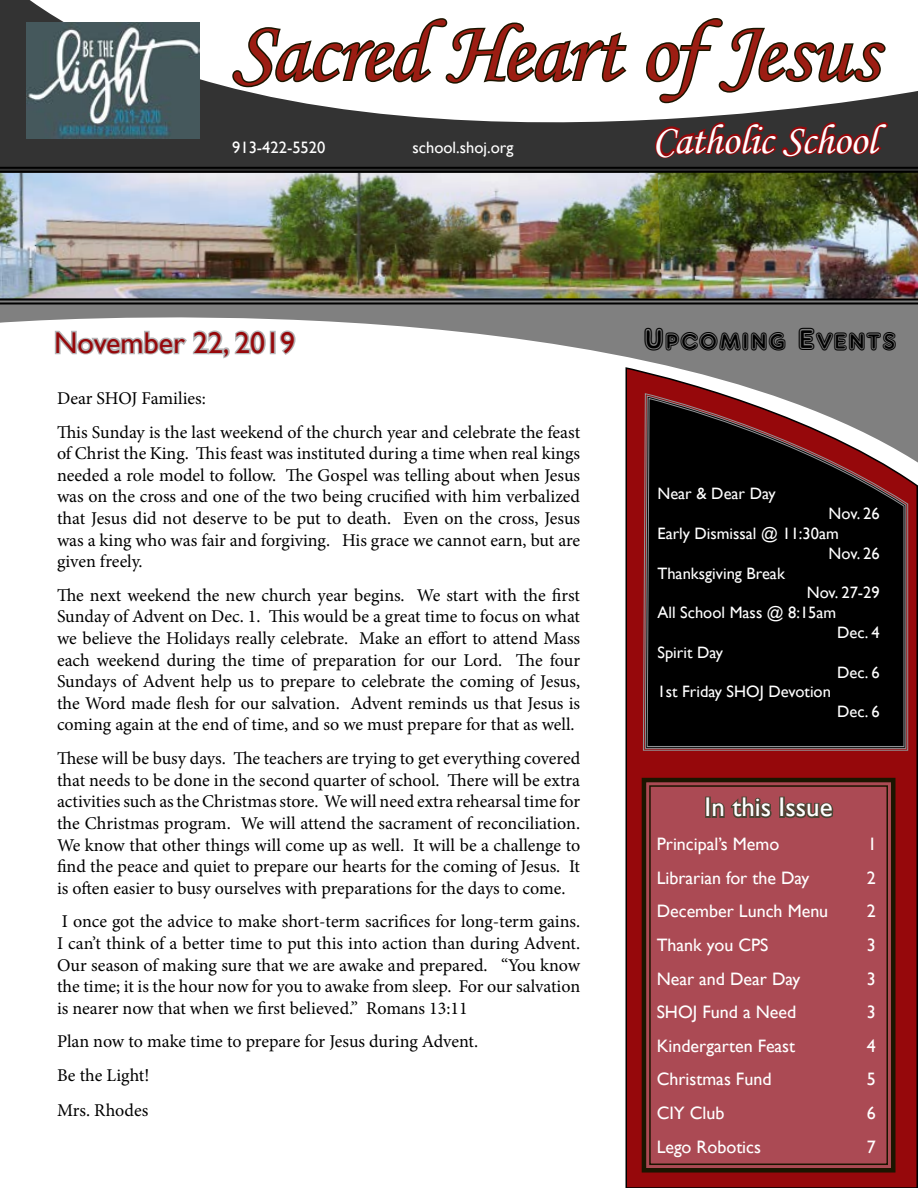
<style>
.page{position:relative;width:918px;height:1188px;background:#fff}
.page>*{position:absolute;margin:0;border:0;box-sizing:border-box;transform-origin:0 0}
.t1{font:87px "Monotype Corsiva";letter-spacing:-.015em;color:#9c1d13}
.t2{font:42px "Monotype Corsiva";letter-spacing:-.005em;color:#fff}
.t3{font:33px "ARDELANEY";color:#000}
.t4{font:30px "Gill Sans";color:#96080b}
.t5{font:27px "Gill Sans";color:#fff}
.t6{font:18px/21.6px "Minion Pro";letter-spacing:-.005em;color:#000;text-align:justify}
.t7{font:18px "Gill Sans";color:#fff}
.t8{font:16.5px "Gill Sans";color:#fff}
</style>
<div class="page">
<svg style="left:625px;top:465px;width:293px;height:723px;background:#880c0f"></svg>
<svg style="left:0;top:0;width:918px;height:171px;fill:#333"></svg>
<svg style="left:639px;top:776px;width:259px;height:399px;background:#9c4148"></svg>
<svg style="left:0;top:300px;width:918px;height:165px"></svg>
<svg style="left:230px;top:16px;width:399px;height:73px"></svg>
<svg style="left:645px;top:16px;width:243px;height:90px"></svg>
<svg style="left:53px;top:328px;width:215px;height:32px"></svg>
<div style="left:270px;top:331px;width:6px;height:23px;border:3px solid #b4b6b8"></div>
<svg style="left:278px;top:328px;width:19px;height:29px"></svg>
<img style="left:909px;top:173px;width:9px;height:126px">
<img style="left:0;top:173px;width:643px;height:126px">
<hr style="left:0;top:299px;width:918px;height:1px;background:#000">
<hr style="left:0;top:303px;width:918px;height:1px;background:#000">
<hr style="left:0;top:167px;width:918px;height:2px;background:#000">
<hr style="left:0;top:171px;width:918px;height:2px;background:#000">
<img style="left:643px;top:113px;width:266px;height:918px">
<svg style="left:645px;top:395px;width:262px;height:354px;background:#835e60"></svg>
<svg style="left:646px;top:398px;width:259px;height:349px;background:#170f10"></svg>
<img style="left:27px;top:22px;width:173px;height:116px">
<h1 class="t1" style="left:232px;top:0;width:647px">Sacred Heart of Jesus</h1>
<p class="t8" style="left:232px;top:138px;width:95px">913-422-5520</p>
<p class="t8" style="left:413px;top:138px;width:102px">school.shoj.org</p>
<h2 class="t2" style="left:652px;top:114px;width:226px">Catholic School</h2>
<h3 class="t4" style="left:54px;top:325px;width:243px">November 22, 2019</h3>
<h3 class="t3" style="left:643px;top:319px;width:255px">Upcoming Events</h3>
<p class="t6" style="left:57px;top:382px;width:525px;line-height:33.6px">Dear SHOJ Families:<br>This Sunday is the last weekend of the church year and celebrate the feast</p>
<p class="t6" style="left:57px;top:443px;width:525px">of Christ the King. This feast was instituted during a time when real kings needed a role model to follow. The Gospel was telling about when Jesus was on the cross and one of the two being crucified with him verbalized that Jesus did not deserve to be put to death. Even on the cross, Jesus was a king who was fair and forgiving. His grace we cannot earn, but are given freely.</p>
<p class="t6" style="left:57px;top:584px;width:525px">The next weekend the new church year begins. We start with the first Sunday of Advent on Dec. 1. This would be a great time to focus on what we believe the Holidays really celebrate. Make an effort to attend Mass each weekend during the time of preparation for our Lord. The four Sundays of Advent help us to prepare to celebrate the coming of Jesus, the Word made flesh for our salvation. Advent reminds us that Jesus is coming again at the end of time, and so we must prepare for that as well.</p>
<p class="t6" style="left:57px;top:748px;width:525px">These will be busy days. The teachers are trying to get everything covered that needs to be done in the second quarter of school. There will be extra activities such as the Christmas store. We will need extra rehearsal time for the Christmas program. We will attend the sacrament of reconciliation.<br>We know that other things will come up as well. It will be a challenge to find the peace and quiet to prepare our hearts for the coming of Jesus. It is often easier to busy ourselves with preparations for the days to come.</p>
<p class="t6" style="left:57px;top:911px;width:525px">I once got the advice to make short-term sacrifices for long-term gains.<br>I can’t think of a better time to put this into action than during Advent.<br>Our season of making sure that we are awake and prepared. “You know the time; it is the hour now for you to awake from sleep. For our salvation is nearer now that when we first believed.” Romans 13:11</p>
<p class="t6" style="left:57px;top:1025px;width:423px;line-height:33.6px">Plan now to make time to prepare for Jesus during Advent.<br>Be the Light!</p>
<p class="t6" style="left:57px;top:1100px;width:93px">Mrs. Rhodes</p>
<p class="t8" style="left:657px;top:484px;width:120px">Near &amp; Dear Day</p>
<p class="t8" style="left:829px;top:504px;width:53px">Nov. 26</p>
<p class="t8" style="left:657px;top:524px;width:183px">Early Dismissal @ 11:30am</p>
<p class="t8" style="left:829px;top:544px;width:53px">Nov. 26</p>
<p class="t8" style="left:657px;top:563px;width:129px">Thanksgiving Break</p>
<p class="t8" style="left:807px;top:583px;width:74px">Nov. 27-29</p>
<p class="t8" style="left:657px;top:603px;width:180px">All School Mass @ 8:15am</p>
<p class="t8" style="left:837px;top:623px;width:44px">Dec. 4</p>
<p class="t8" style="left:657px;top:643px;width:67px">Spirit Day</p>
<p class="t8" style="left:837px;top:662px;width:44px">Dec. 6</p>
<p class="t8" style="left:657px;top:682px;width:175px">1st Friday SHOJ Devotion</p>
<p class="t8" style="left:837px;top:702px;width:44px">Dec. 6</p>
<h3 class="t5" style="left:705px;top:792px;width:130px">In this Issue</h3>
<p class="t7" style="left:657px;top:834px;width:124px">Principal’s Memo</p>
<p class="t7" style="left:868px;top:834px;width:10px">1</p>
<p class="t7" style="left:657px;top:867px;width:154px">Librarian for the Day</p>
<p class="t7" style="left:867px;top:867px;width:10px">2</p>
<p class="t7" style="left:657px;top:901px;width:173px">December Lunch Menu</p>
<p class="t7" style="left:867px;top:901px;width:10px">2</p>
<p class="t7" style="left:657px;top:934px;width:113px">Thank you CPS</p>
<p class="t7" style="left:867px;top:934px;width:10px">3</p>
<p class="t7" style="left:657px;top:968px;width:145px">Near and Dear Day</p>
<p class="t7" style="left:867px;top:968px;width:10px">3</p>
<p class="t7" style="left:657px;top:1002px;width:141px">SHOJ Fund a Need</p>
<p class="t7" style="left:867px;top:1002px;width:10px">3</p>
<p class="t7" style="left:657px;top:1035px;width:140px">Kindergarten Feast</p>
<p class="t7" style="left:867px;top:1035px;width:10px">4</p>
<p class="t7" style="left:657px;top:1069px;width:116px">Christmas Fund</p>
<p class="t7" style="left:867px;top:1069px;width:10px">5</p>
<p class="t7" style="left:657px;top:1102px;width:69px">CIY Club</p>
<p class="t7" style="left:867px;top:1102px;width:10px">6</p>
<p class="t7" style="left:657px;top:1136px;width:106px">Lego Robotics</p>
<p class="t7" style="left:867px;top:1136px;width:10px">7</p>
</div>
